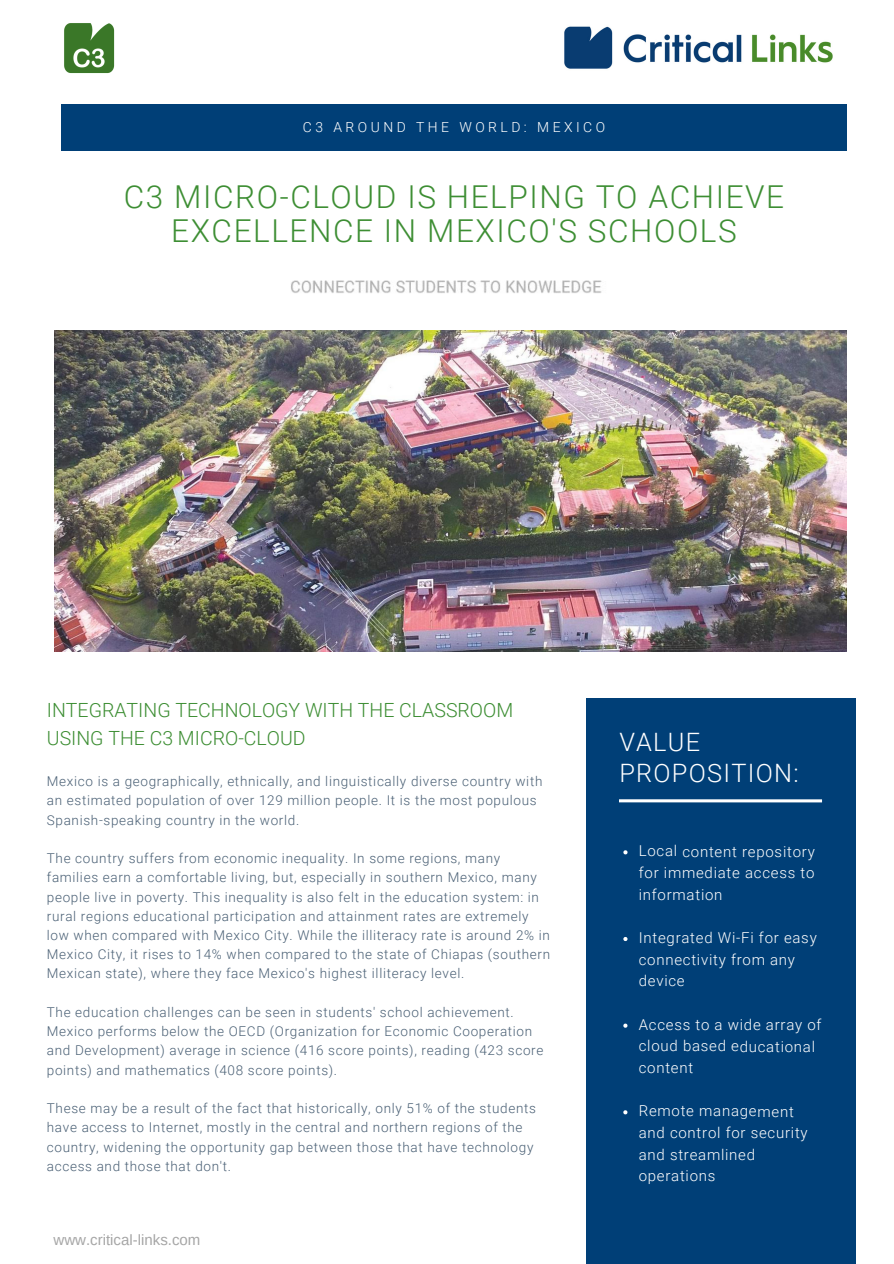
<style>
.page{position:relative;width:894px;height:1264px;background:#fff}
.page>*{position:absolute;margin:0;border:0;box-sizing:border-box;transform-origin:0 0}
.t1{font:300 31.5px/33.8px "Roboto";letter-spacing:.05em;color:#3d8e33;text-align:center}
.t2{font:300 25.35px/30.9px "Roboto";letter-spacing:.05em;color:#fff}
.t3{font:300 19.5px/27.2px "Roboto";color:#3d8e33}
.t4{font:300 15px/21.6px "Roboto";letter-spacing:.05em;color:#fff}
.t5{font:15px "Arimo";color:#a6a6a6}
.t6{font:300 13.95px "Roboto";letter-spacing:.25em;color:#fff}
.t7{font:300 13.5px/19.2px "Roboto";letter-spacing:.05em;color:#495f74}
</style>
<div class="page">
<div style="left:61px;top:104px;width:785px;height:46px;background:#003f77"></div>
<div style="left:586px;top:698px;width:268px;height:565px;background:#003f77"></div>
<svg style="left:623px;top:850px;width:4px;height:4px"></svg>
<svg style="left:623px;top:937px;width:4px;height:4px"></svg>
<svg style="left:623px;top:1023px;width:4px;height:4px"></svg>
<svg style="left:623px;top:1110px;width:4px;height:4px"></svg>
<hr style="left:618px;top:799px;width:204px;height:3px;background:#fff">
<img style="left:55px;top:330px;width:791px;height:321px">
<img style="left:564px;top:26px;width:269px;height:43px">
<img style="left:291px;top:280px;width:311px;height:13px">
<img style="left:64px;top:23px;width:51px;height:51px">
<p class="t6" style="left:303px;top:119px;width:303px">C3 AROUND THE WORLD: MEXICO</p>
<h1 class="t1" style="left:124px;top:181px;width:661px">C3 MICRO-CLOUD IS HELPING TO ACHIEVE<br>EXCELLENCE IN MEXICO'S SCHOOLS</h1>
<h3 class="t3" style="left:47px;top:697px;width:468px">INTEGRATING TECHNOLOGY WITH THE CLASSROOM<br>USING THE C3 MICRO-CLOUD</h3>
<p class="t7" style="left:47px;top:772px;width:497px">Mexico is a geographically, ethnically, and linguistically diverse country with an estimated population of over 129 million people. It is the most populous<br>Spanish-speaking country in the world.</p>
<p class="t7" style="left:47px;top:848px;width:504px">The country suffers from economic inequality. In some regions, many families earn a comfortable living, but, especially in southern Mexico, many people live in poverty. This inequality is also felt in the education system: in rural regions educational participation and attainment rates are extremely low when compared with Mexico City. While the illiteracy rate is around 2% in Mexico City, it rises to 14% when compared to the state of Chiapas (southern Mexican state), where they face Mexico's highest illiteracy level.</p>
<p class="t7" style="left:47px;top:1002px;width:498px">The education challenges can be seen in students' school achievement.<br>Mexico performs below the OECD (Organization for Economic Cooperation and Development) average in science (416 score points), reading (423 score points) and mathematics (408 score points).</p>
<p class="t7" style="left:47px;top:1098px;width:490px">These may be a result of the fact that historically, only 51% of the students have access to Internet, mostly in the central and northern regions of the country, widening the opportunity gap between those that have technology access and those that don't.</p>
<p class="t5" style="left:54px;top:1231px;width:148px">www.critical-links.com</p>
<h2 class="t2" style="left:619px;top:726px;width:181px">VALUE<br>PROPOSITION:</h2>
<p class="t4" style="left:638px;top:840px;width:177px;text-align:justify">Local content repository for immediate access to information</p>
<p class="t4" style="left:638px;top:927px;width:179px">Integrated Wi-Fi for easy connectivity from any device</p>
<p class="t4" style="left:638px;top:1013px;width:184px">Access to a wide array of cloud based educational content</p>
<p class="t4" style="left:638px;top:1100px;width:170px">Remote management and control for security and streamlined operations</p>
</div>
